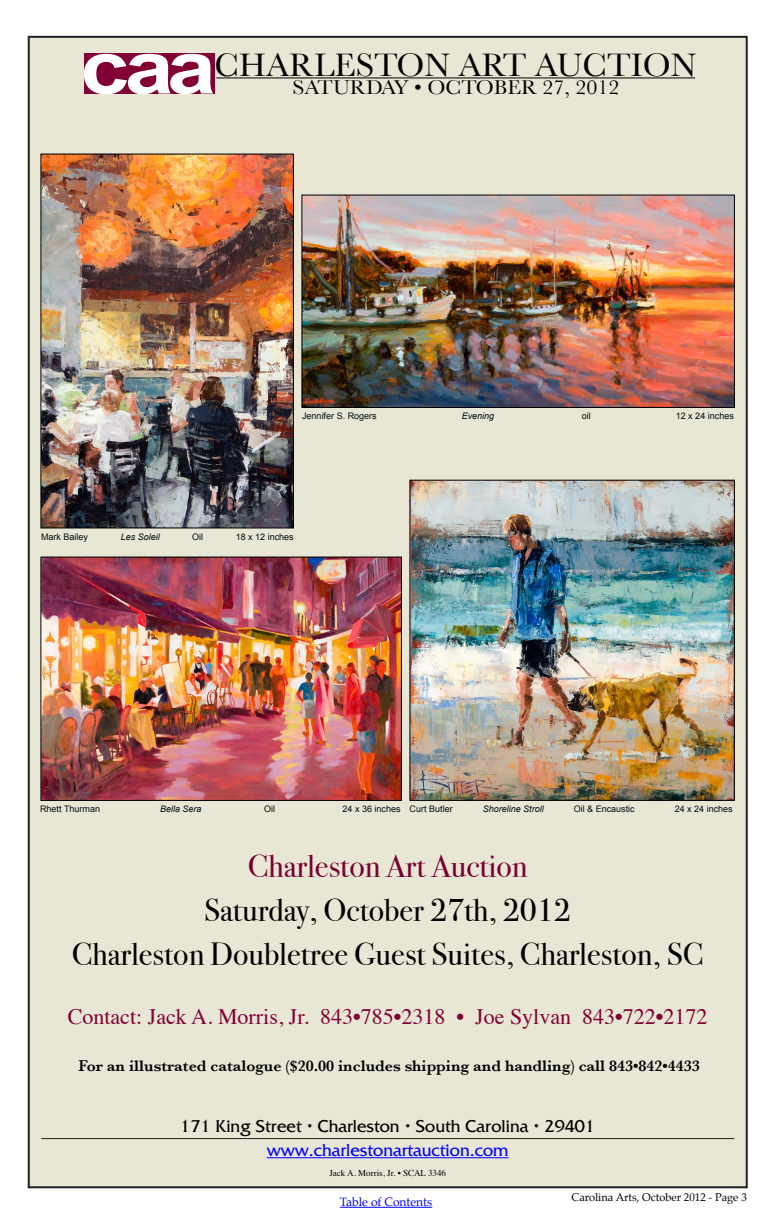
<style>
.page{position:relative;width:774px;height:1224px;background:#fff}
.page>*{position:absolute;margin:0;border:0;box-sizing:border-box;transform-origin:0 0}
.t1{font:34px "Baskerville";color:#000}
.t2{font:32px/44px "Bodoni Svty Two ITCTT Book";color:#000;text-align:center}
.t3{font:32px "Bodoni Svty Two ITCTT Book";color:#790032}
.t4{font:22px "Times";color:#820034}
.t5{font:20.9px "Baskerville";color:#000;scale:1.05 1}
.t6{font:18px "Friz Quadrata";color:#000}
.t7{font:18px "Friz Quadrata";color:#00f}
.t8{font:600 16px "Baskerville";color:#000}
.t9{font:12px "Palatino";color:#00f}
.t10{font:11px "Palatino";color:#000}
.t11{font:9px "Arial";color:#000f0f}
.t12{font:italic 9px "Arial";color:#000f0f}
.t13{font:9px "Times";color:#000}
.s1{font-family:"Arial";font-weight:700;font-size:74.8px;color:#fff}
</style>
<div class="page">
<hr style="left:340px;top:1207px;width:92px;height:1px;background:#00f">
<div style="left:27px;top:35px;width:721px;height:1154px;background:#e8e6d5"></div>
<div style="left:84px;top:53px;width:131px;height:41px;background:#820034"></div>
<hr style="left:216px;top:78px;width:479px;height:1px;background:#000">
<hr style="left:41px;top:1138px;width:693px;height:1px;background:#231f20">
<hr style="left:267px;top:1157px;width:242px;height:1px;background:#00f">
<img style="left:301px;top:195px;width:434px;height:213px">
<img style="left:409px;top:480px;width:326px;height:321px">
<img style="left:40px;top:154px;width:254px;height:374px">
<img style="left:40px;top:557px;width:362px;height:244px">
<h1 class="t1" style="left:80px;top:45px;width:618px"><span class="s1">caa</span>CHARLESTON ART AUCTION</h1>
<h3 class="t5" style="left:292px;top:75px;width:313px">SATURDAY • OCTOBER 27, 2012</h3>
<p class="t11" style="left:302px;top:410px;width:76px">Jennifer S. Rogers</p>
<p class="t12" style="left:462px;top:410px;width:34px">Evening</p>
<p class="t11" style="left:582px;top:410px;width:10px">oil</p>
<p class="t11" style="left:676px;top:410px;width:60px">12 x 24 inches</p>
<p class="t11" style="left:41px;top:531px;width:49px">Mark Bailey</p>
<p class="t12" style="left:121px;top:531px;width:41px">Les Soleil</p>
<p class="t11" style="left:192px;top:531px;width:12px">Oil</p>
<p class="t11" style="left:236px;top:531px;width:60px">18 x 12 inches</p>
<p class="t11" style="left:40px;top:803px;width:61px">Rhett Thurman</p>
<p class="t12" style="left:160px;top:803px;width:43px">Bella Sera</p>
<p class="t11" style="left:264px;top:803px;width:12px">Oil</p>
<p class="t11" style="left:343px;top:803px;width:112px">24 x 36 inches Curt Butler</p>
<p class="t12" style="left:483px;top:803px;width:63px">Shoreline Stroll</p>
<p class="t11" style="left:574px;top:803px;width:63px">Oil &amp; Encaustic</p>
<p class="t11" style="left:675px;top:803px;width:60px">24 x 24 inches</p>
<h2 class="t3" style="left:248px;top:840px;width:281px">Charleston Art Auction</h2>
<h2 class="t2" style="left:72px;top:885px;width:633px">Saturday, October 27th, 2012<br>Charleston Doubletree Guest Suites, Charleston, SC</h2>
<h3 class="t4" style="left:68px;top:996px;width:641px">Contact: Jack A. Morris, Jr. 843•785•2318 • Joe Sylvan 843•722•2172</h3>
<h3 class="t8" style="left:79px;top:1056px;width:623px">For an illustrated catalogue ($20.00 includes shipping and handling) call 843•842•4433</h3>
<h3 class="t6" style="left:180px;top:1116px;width:416px">171 King Street • Charleston • South Carolina • 29401</h3>
<h3 class="t7" style="left:267px;top:1140px;width:243px">www.charlestonartauction.com</h3>
<p class="t13" style="left:329px;top:1165px;width:118px">Jack A. Morris, Jr. • SCAL 3346</p>
<h3 class="t9" style="left:340px;top:1192px;width:94px">Table of Contents</h3>
<p class="t10" style="left:572px;top:1188px;width:177px">Carolina Arts, October 2012 - Page 3</p>
</div>
